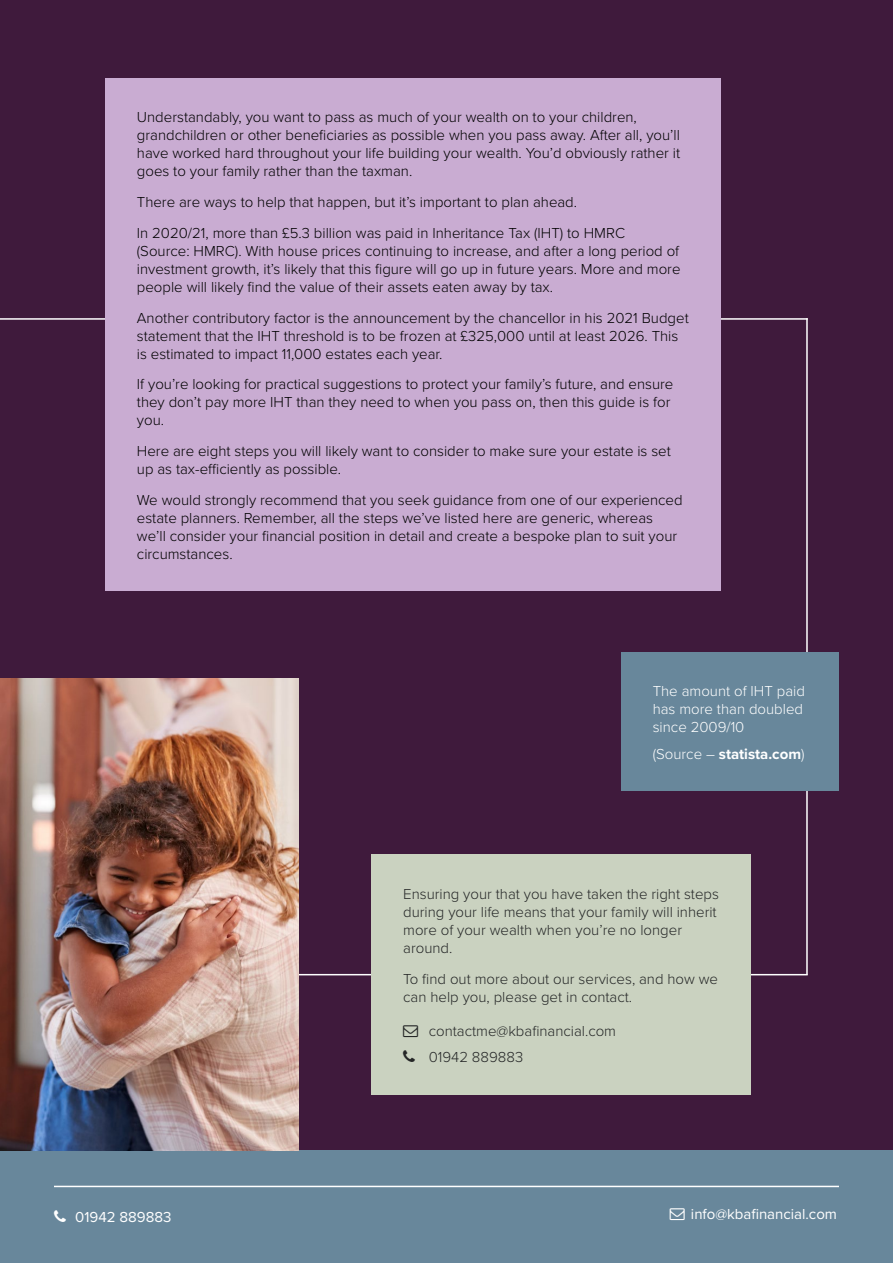
<style>
.page{position:relative;width:893px;height:1263px;background:#fff}
.page>*{position:absolute;margin:0;border:0;box-sizing:border-box;transform-origin:0 0}
.t1{font:300 15px/18px "Proxima Nova";color:#000}
.t2{font:300 15px/18px "Proxima Nova";color:#252727}
.t3{font:300 15px/18px "Proxima Nova";color:#fff}
.t4{font:15px "Proxima Nova";color:#fff}
.t5{font:700 15px "Proxima Nova";color:#fff}
.s1{font-weight:300}
</style>
<div class="page">
<div style="left:0;top:0;width:893px;height:1150px;background:#3f1a3c"></div>
<hr style="left:0;top:318px;width:808px;height:2px;background:#fff">
<hr style="left:38px;top:974px;width:770px;height:1px;background:#fff">
<div style="left:0;top:1150px;width:893px;height:113px;background:#68879b"></div>
<hr style="left:54px;top:1186px;width:785px;height:1px;background:#fff">
<hr style="left:806px;top:318px;width:2px;height:657px;background:#fff">
<div style="left:105px;top:79px;width:616px;height:512px;background:#c9acd2"></div>
<div style="left:371px;top:854px;width:380px;height:241px;background:#cad2c0"></div>
<div style="left:621px;top:652px;width:218px;height:138px;background:#68879b"></div>
<img style="left:0;top:679px;width:298px;height:471px">
<p class="t1" style="left:137px;top:108px;width:545px">Understandably, you want to pass as much of your wealth on to your children, grandchildren or other beneficiaries as possible when you pass away. After all, you’ll have worked hard throughout your life building your wealth. You’d obviously rather it goes to your family rather than the taxman.</p>
<p class="t1" style="left:137px;top:186px;width:490px;line-height:30.8px">There are ways to help that happen, but it’s important to plan ahead.<br>In 2020/21, more than £5.3 billion was paid in Inheritance Tax (IHT) to HMRC</p>
<p class="t1" style="left:137px;top:241px;width:545px;text-align:justify">(Source: HMRC). With house prices continuing to increase, and after a long period of investment growth, it’s likely that this figure will go up in future years. More and more people will likely find the value of their assets eaten away by tax.</p>
<p class="t1" style="left:137px;top:308px;width:553px">Another contributory factor is the announcement by the chancellor in his 2021 Budget statement that the IHT threshold is to be frozen at £325,000 until at least 2026. This is estimated to impact 11,000 estates each year.</p>
<p class="t1" style="left:137px;top:375px;width:538px">If you’re looking for practical suggestions to protect your family’s future, and ensure they don’t pay more IHT than they need to when you pass on, then this guide is for you.</p>
<p class="t1" style="left:137px;top:441px;width:535px">Here are eight steps you will likely want to consider to make sure your estate is set up as tax-efficiently as possible.</p>
<p class="t1" style="left:137px;top:490px;width:547px">We would strongly recommend that you seek guidance from one of our experienced estate planners. Remember, all the steps we’ve listed here are generic, whereas we’ll consider your financial position in detail and create a bespoke plan to suit your circumstances.</p>
<p class="t3" style="left:653px;top:681px;width:154px">The amount of IHT paid has more than doubled since 2009/10</p>
<p class="t5" style="left:653px;top:742px;width:153px"><span class="s1">(Source –</span> statista.com<span class="s1">)</span></p>
<p class="t2" style="left:403px;top:884px;width:317px">Ensuring your that you have taken the right steps during your life means that your family will inherit more of your wealth when you’re no longer around.</p>
<p class="t2" style="left:403px;top:969px;width:316px">To find out more about our services, and how we can help you, please get in contact.</p>
<p class="t2" style="left:429px;top:1017px;width:189px;line-height:26.5px">contactme@kbafinancial.com<br>01942 889883</p>
<p class="t4" style="left:75px;top:1206px;width:98px">01942 889883</p>
<p class="t4" style="left:691px;top:1203px;width:148px">info@kbafinancial.com</p>
</div>
